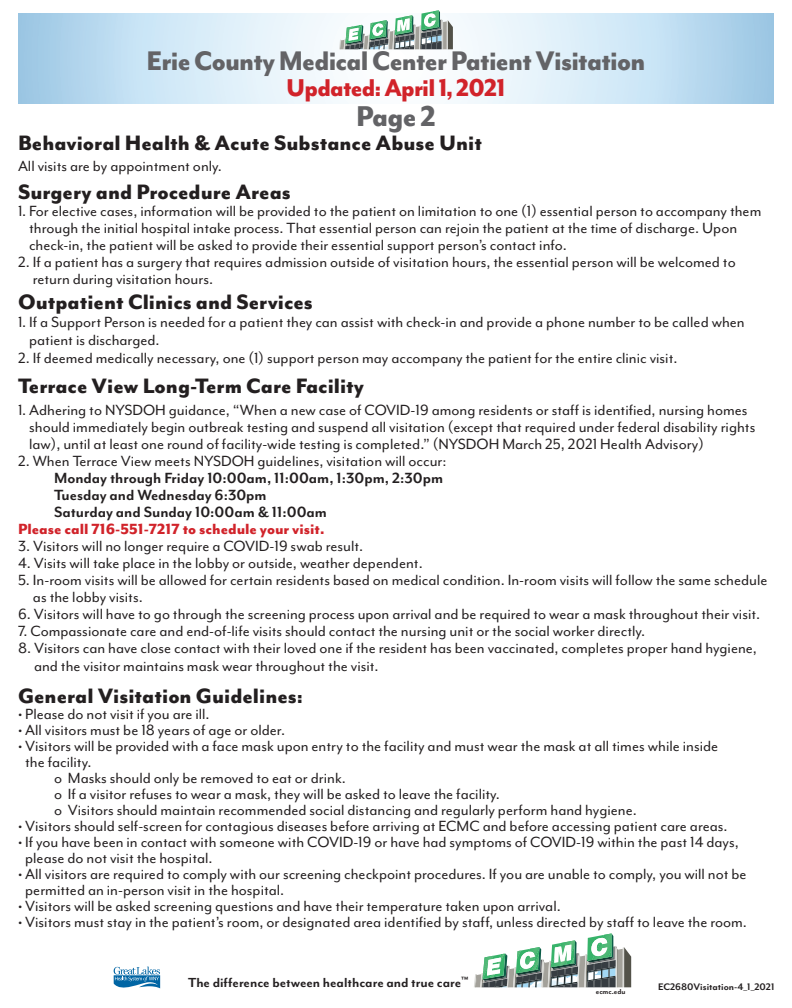
<style>
.page{position:relative;width:792px;height:1008px;background:#fff}
.page>*{position:absolute;margin:0;border:0;box-sizing:border-box;transform-origin:0 0}
.t1{font:800 33px "Mr Eaves Mod OT";color:#636366;scale:.96 1}
.t2{font:800 31px "Mr Eaves Mod OT";letter-spacing:-.025em;color:#636366;scale:.96 1}
.t3{font:800 28px "Mr Eaves Mod OT";letter-spacing:-.03em;color:#d1232a;scale:.96 1}
.t4{font:800 24px "Mr Eaves Mod OT";color:#231f20}
.t5{font:17px/17px "Mr Eaves Mod OT";color:#231f20}
.t6{font:700 17px/17px "Mr Eaves Mod OT";color:#231f20}
.t7{font:800 17px "Mr Eaves Mod OT";color:#d1232a}
.t8{font:700 15.1px "Mr Eaves Mod OT";color:#231f20}
.t9{font:700 10.9px "Mr Eaves Mod OT";color:#231f20}
.t10{font:700 8.3px "Mr Eaves Mod OT";color:#231f20}
</style>
<div class="page">
<svg style="left:18px;top:14px;width:756px;height:90px"></svg>
<svg style="left:339px;top:10px;width:114px;height:40px"></svg>
<svg style="left:474px;top:933px;width:157px;height:55px"></svg>
<svg style="left:114px;top:967px;width:46px;height:22px"></svg>
<h2 class="t2" style="left:147px;top:43px;width:521px">Erie County Medical Center Patient Visitation</h2>
<h3 class="t3" style="left:286px;top:72px;width:230px">Updated: April 1, 2021</h3>
<h1 class="t1" style="left:356px;top:97px;width:84px">Page 2</h1>
<h3 class="t4" style="left:18px;top:129px;width:466px">Behavioral Health &amp; Acute Substance Abuse Unit</h3>
<p class="t5" style="left:18px;top:157px;width:205px">All visits are by appointment only.</p>
<h3 class="t4" style="left:18px;top:178px;width:274px">Surgery and Procedure Areas</h3>
<p class="t5" style="left:29px;top:202px;width:734px;text-indent:-11px">1. For elective cases, information will be provided to the patient on limitation to one (1) essential person to accompany them through the initial hospital intake process. That essential person can rejoin the patient at the time of discharge. Upon check-in, the patient will be asked to provide their essential support person’s contact info.</p>
<p class="t5" style="left:33px;top:253px;width:705px;text-indent:-15px">2. If a patient has a surgery that requires admission outside of visitation hours, the essential person will be welcomed to return during visitation hours.</p>
<h3 class="t4" style="left:18px;top:288px;width:296px">Outpatient Clinics and Services</h3>
<p class="t5" style="left:29px;top:313px;width:717px;line-height:18px;text-indent:-11px">1. If a Support Person is needed for a patient they can assist with check-in and provide a phone number to be called when patient is discharged.</p>
<p class="t5" style="left:18px;top:350px;width:661px">2. If deemed medically necessary, one (1) support person may accompany the patient for the entire clinic visit.</p>
<h3 class="t4" style="left:18px;top:372px;width:348px">Terrace View Long-Term Care Facility</h3>
<p class="t5" style="left:29px;top:401px;width:728px;text-indent:-11px">1. Adhering to NYSDOH guidance, “When a new case of COVID-19 among residents or staff is identified, nursing homes should immediately begin outbreak testing and suspend all visitation (except that required under federal disability rights law), until at least one round of facility-wide testing is completed.” (NYSDOH March 25, 2021 Health Advisory)</p>
<p class="t5" style="left:18px;top:452px;width:430px">2. When Terrace View meets NYSDOH guidelines, visitation will occur:</p>
<p class="t6" style="left:54px;top:469px;width:391px">Monday through Friday 10:00am, 11:00am, 1:30pm, 2:30pm<br>Tuesday and Wednesday 6:30pm<br>Saturday and Sunday 10:00am &amp; 11:00am</p>
<p class="t7" style="left:18px;top:519px;width:308px">Please call 716-551-7217 to schedule your visit.</p>
<p class="t5" style="left:18px;top:537px;width:347px">3. Visitors will no longer require a COVID-19 swab result.</p>
<p class="t5" style="left:18px;top:554px;width:406px">4. Visits will take place in the lobby or outside, weather dependent.</p>
<p class="t5" style="left:33px;top:571px;width:736px;text-indent:-15px">5. In-room visits will be allowed for certain residents based on medical condition. In-room visits will follow the same schedule as the lobby visits.</p>
<p class="t5" style="left:18px;top:605px;width:744px">6. Visitors will have to go through the screening process upon arrival and be required to wear a mask throughout their visit.</p>
<p class="t5" style="left:18px;top:622px;width:629px">7. Compassionate care and end-of-life visits should contact the nursing unit or the social worker directly.</p>
<p class="t5" style="left:34px;top:639px;width:724px;line-height:18px;text-indent:-16px">8. Visitors can have close contact with their loved one if the resident has been vaccinated, completes proper hand hygiene, and the visitor maintains mask wear throughout the visit.</p>
<h3 class="t4" style="left:18px;top:682px;width:287px">General Visitation Guidelines:</h3>
<p class="t5" style="left:18px;top:706px;width:193px">• Please do not visit if you are ill.</p>
<p class="t5" style="left:18px;top:722px;width:269px">• All visitors must be 18 years of age or older.</p>
<p class="t5" style="left:18px;top:738px;width:702px">• Visitors will be provided with a face mask upon entry to the facility and must wear the mask at all times while inside</p>
<p class="t5" style="left:25px;top:754px;width:68px">the facility.</p>
<p class="t5" style="left:54px;top:770px;width:293px">o Masks should only be removed to eat or drink.</p>
<p class="t5" style="left:54px;top:786px;width:447px">o If a visitor refuses to wear a mask, they will be asked to leave the facility.</p>
<p class="t5" style="left:54px;top:802px;width:584px">o Visitors should maintain recommended social distancing and regularly perform hand hygiene.</p>
<p class="t5" style="left:18px;top:818px;width:711px">• Visitors should self-screen for contagious diseases before arriving at ECMC and before accessing patient care areas.</p>
<p class="t5" style="left:25px;top:834px;width:715px;line-height:16px;text-indent:-7px">• If you have been in contact with someone with COVID-19 or have had symptoms of COVID-19 within the past 14 days, please do not visit the hospital.</p>
<p class="t5" style="left:25px;top:866px;width:723px;line-height:16px;text-indent:-7px">• All visitors are required to comply with our screening checkpoint procedures. If you are unable to comply, you will not be permitted an in-person visit in the hospital.</p>
<p class="t5" style="left:18px;top:898px;width:544px">• Visitors will be asked screening questions and have their temperature taken upon arrival.</p>
<p class="t5" style="left:18px;top:914px;width:731px">• Visitors must stay in the patient’s room, or designated area identified by staff, unless directed by staff to leave the room.</p>
<p class="t8" style="left:188px;top:974px;width:282px">The difference between healthcare and true care<sup>™</sup></p>
<p class="t10" style="left:596px;top:987px;width:31px">ecmc.edu</p>
<p class="t9" style="left:658px;top:980px;width:118px">EC2680Visitation-4_1_2021</p>
</div>
